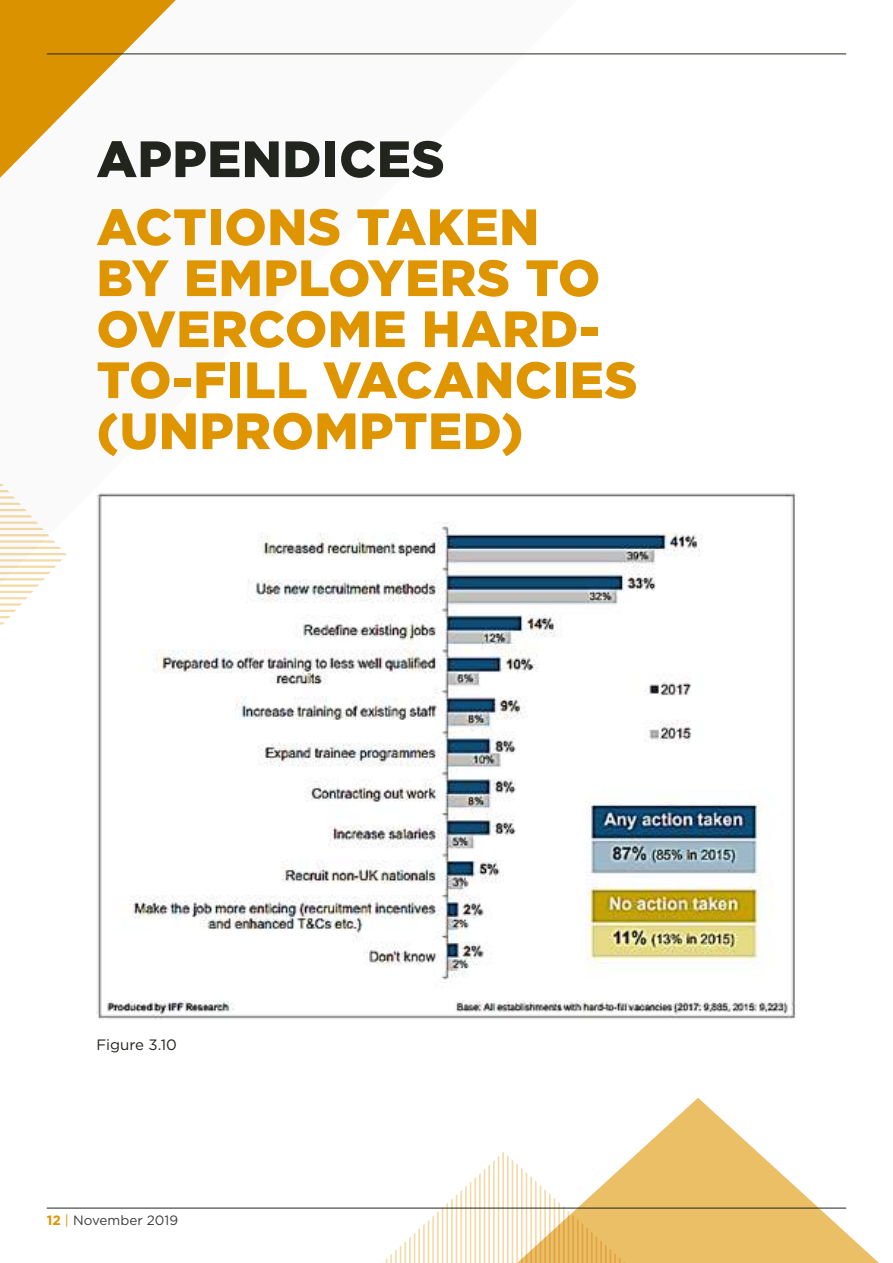
<style>
.page{position:relative;width:893px;height:1263px;background:#fff}
.page>*{position:absolute;margin:0;border:0;box-sizing:border-box;transform-origin:0 0}
.t1{font:900 51px/51px "Gotham";letter-spacing:.01em;color:#df9500}
.t2{font:900 51px "Gotham";letter-spacing:.01em;color:#22251d}
.t3{font:15px "Gotham";color:#22251d}
.t4{font:13.5px "Gotham";color:#3c3c3b}
.s1{font-weight:700;color:#df9500}
.s2{color:#df9500}
</style>
<div class="page">
<svg style="left:625px;top:1098px;width:254px;height:165px;fill:#ebbf66"></svg>
<svg style="left:0;top:483px;width:66px;height:142px"></svg>
<svg style="left:0;top:0;width:189px;height:178px"></svg>
<svg style="left:381px;top:1152px;width:244px;height:111px"></svg>
<img style="left:96px;top:492px;width:700px;height:527px">
<hr style="left:47px;top:54px;width:799px;height:1px;background:#22251d">
<hr style="left:47px;top:1208px;width:799px;height:1px;background:#22251d">
<p class="t2" style="left:96px;top:124px;width:350px">APPENDICES</p>
<p class="t1" style="left:96px;top:201px;width:543px">ACTIONS TAKEN<br>BY EMPLOYERS TO<br>OVERCOME HARD-<br>TO-FILL VACANCIES (UNPROMPTED)</p>
<p class="t3" style="left:96px;top:1035px;width:82px">Figure 3.10</p>
<p class="t4" style="left:47px;top:1212px;width:133px"><span class="s1">12</span> <span class="s2">|</span> November 2019</p>
</div>
